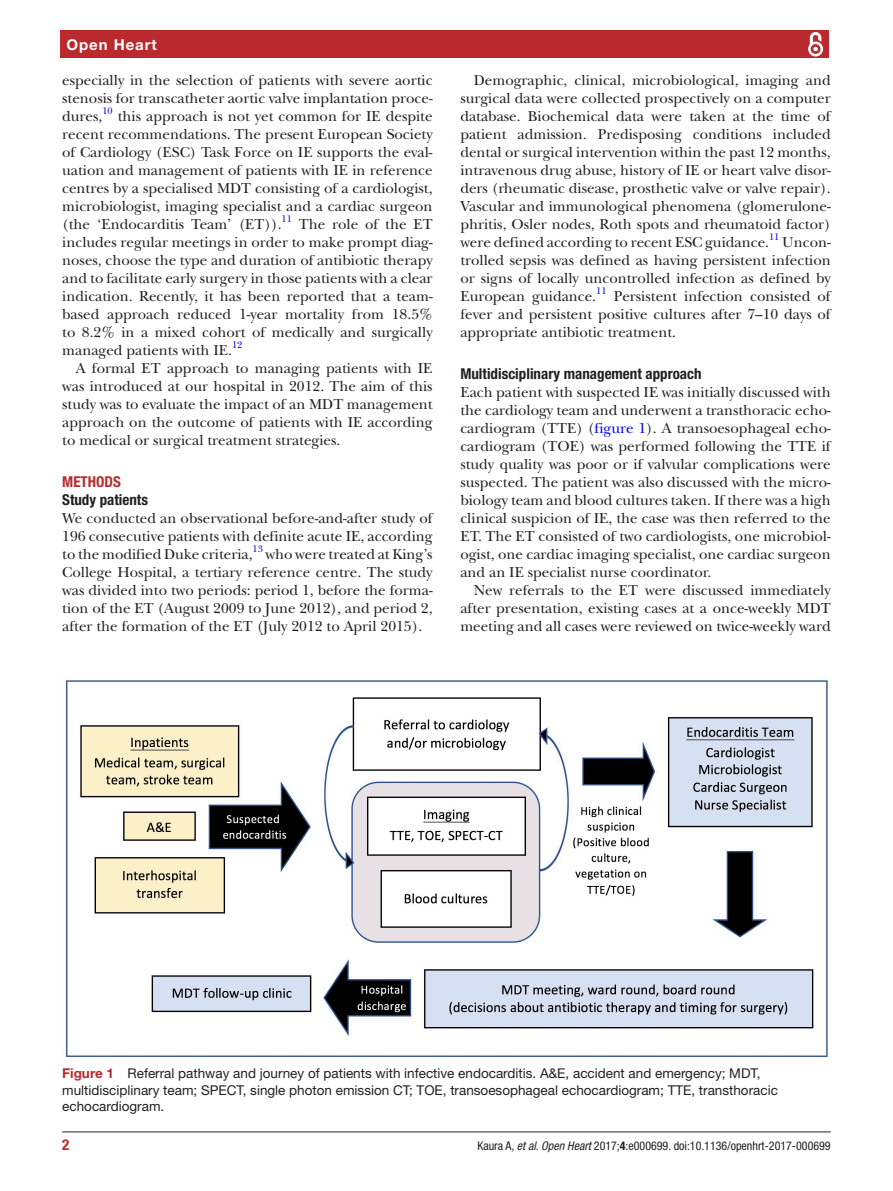
<style>
.page{position:relative;width:893px;height:1191px;background:#fff}
.page>*{position:absolute;margin:0;border:0;box-sizing:border-box;transform-origin:0 0}
.t1{font:15px/18px "New Baskerville";color:#231f20;text-align:justify}
.t2{font:700 condensed 15px "Helvetica Neue LT Std";color:#231f20}
.t3{font:700 15px "Helvetica Neue LT Std";letter-spacing:.065em;color:#fff}
.t4{font:700 condensed 15px "Helvetica Neue LT Std";color:#b9292e}
.t5{font:13.5px/16.2px "Helvetica Neue LT Std";color:#231f20}
.t6{font:condensed 12px "Helvetica Neue LT Std";color:#231f20}
.t7{font:9.9px "New Baskerville";color:#00f}
.s1{color:#00f}
.s2{font-weight:700;color:#b9292e}
.s3{font-style:italic}
.s4{font-weight:700}
</style>
<div class="page">
<div style="left:61px;top:31px;width:768px;height:27px;background:#b9292e"></div>
<hr style="left:62px;top:1131px;width:769px;height:1px;background:#231f20">
<svg style="left:808px;top:32px;width:15px;height:25px"></svg>
<div style="left:812px;top:45px;width:7px;height:8px;border:1px solid #b9292e;border-radius:50%"></div>
<img style="left:65px;top:679px;width:763px;height:378px">
<p class="t3" style="left:66px;top:35px;width:92px">Open Heart</p>
<p class="t1" style="left:62px;top:71px;width:372px">especially in the selection of patients with severe aortic stenosis for transcatheter aortic valve implantation proce&shy;dures,</p>
<p class="t7" style="left:102px;top:105px;width:12px">10</p>
<p class="t1" style="left:62px;top:107px;width:372px;text-indent:55px">this approach is not yet common for IE despite recent recommendations. The present European Society of Cardiology (ESC) Task Force on IE supports the eval&shy;uation and management of patients with IE in reference centres by a specialised MDT consisting of a cardiologist, microbiologist, imaging specialist and a cardiac surgeon (the ‘Endocarditis Team’ (ET)).</p>
<p class="t7" style="left:282px;top:213px;width:12px">11</p>
<p class="t1" style="left:62px;top:215px;width:372px;text-indent:237px">The role of the ET includes regular meetings in order to make prompt diag&shy;noses, choose the type and duration of antibiotic therapy and to facilitate early surgery in those patients with a clear indication. Recently, it has been reported that a team&shy;based approach reduced 1-year mortality from 18.5% to 8.2% in a mixed cohort of medically and surgically managed patients with IE.</p>
<p class="t7" style="left:232px;top:339px;width:12px">12</p>
<p class="t1" style="left:62px;top:359px;width:372px;text-indent:14px">A formal ET approach to managing patients with IE was introduced at our hospital in 2012. The aim of this study was to evaluate the impact of an MDT management approach on the outcome of patients with IE according to medical or surgical treatment strategies.</p>
<p class="t4" style="left:62px;top:472px;width:60px">Methods</p>
<p class="t2" style="left:62px;top:490px;width:87px">Study patients</p>
<p class="t1" style="left:62px;top:509px;width:372px">We conducted an observational before-and-after study of 196 consecutive patients with definite acute IE, according to the modified Duke criteria,<sup>13</sup> who were treated at King’s College Hospital, a tertiary reference centre. The study was divided into two periods: period 1, before the forma&shy;tion of the ET (August 2009 to June 2012), and period 2, after the formation of the ET (July 2012 to April 2015).</p>
<p class="t1" style="left:460px;top:71px;width:372px;text-indent:14px">Demographic, clinical, microbiological, imaging and surgical data were collected prospectively on a computer database. Biochemical data were taken at the time of patient admission. Predisposing conditions included dental or surgical intervention within the past 12 months, intravenous drug abuse, history of IE or heart valve disor&shy;ders (rheumatic disease, prosthetic valve or valve repair).<br>Vascular and immunological phenomena (glomerulone&shy;phritis, Osler nodes, Roth spots and rheumatoid factor) were defined according to recent ESC guidance.</p>
<p class="t7" style="left:769px;top:231px;width:12px">11</p>
<p class="t1" style="left:460px;top:233px;width:372px;text-indent:322px">Uncon&shy;trolled sepsis was defined as having persistent infection or signs of locally uncontrolled infection as defined by European guidance.</p>
<p class="t7" style="left:596px;top:285px;width:12px">11</p>
<p class="t1" style="left:460px;top:287px;width:372px;text-indent:153px">Persistent infection consisted of fever and persistent positive cultures after 7–10 days of appropriate antibiotic treatment.</p>
<p class="t2" style="left:460px;top:364px;width:243px">Multidisciplinary management approach</p>
<p class="t1" style="left:460px;top:383px;width:372px">Each patient with suspected IE was initially discussed with the cardiology team and underwent a transthoracic echo&shy;cardiogram (TTE) (<span class="s1">figure 1</span>). A transoesophageal echo&shy;cardiogram (TOE) was performed following the TTE if study quality was poor or if valvular complications were suspected. The patient was also discussed with the micro&shy;biology team and blood cultures taken. If there was a high clinical suspicion of IE, the case was then referred to the ET. The ET consisted of two cardiologists, one microbiol&shy;ogist, one cardiac imaging specialist, one cardiac surgeon and an IE specialist nurse coordinator.</p>
<p class="t1" style="left:460px;top:581px;width:372px;text-indent:13px">New referrals to the ET were discussed immediately after presentation, existing cases at a once-weekly MDT meeting and all cases were reviewed on twice-weekly ward</p>
<p class="t5" style="left:62px;top:1065px;width:717px"><span class="s2">Figure 1</span> Referral pathway and journey of patients with infective endocarditis. A&amp;E, accident and emergency; MDT, multidisciplinary team; SPECT, single photon emission CT; TOE, transoesophageal echocardiogram; TTE, transthoracic echocardiogram.</p>
<p class="t4" style="left:62px;top:1135px;width:9px">2</p>
<p class="t6" style="left:477px;top:1139px;width:355px">Kaura A<span class="s3">, et al. Open Heart</span> 2017;<span class="s4">4</span>:e000699. doi:10.1136/openhrt-2017-000699</p>
</div>
